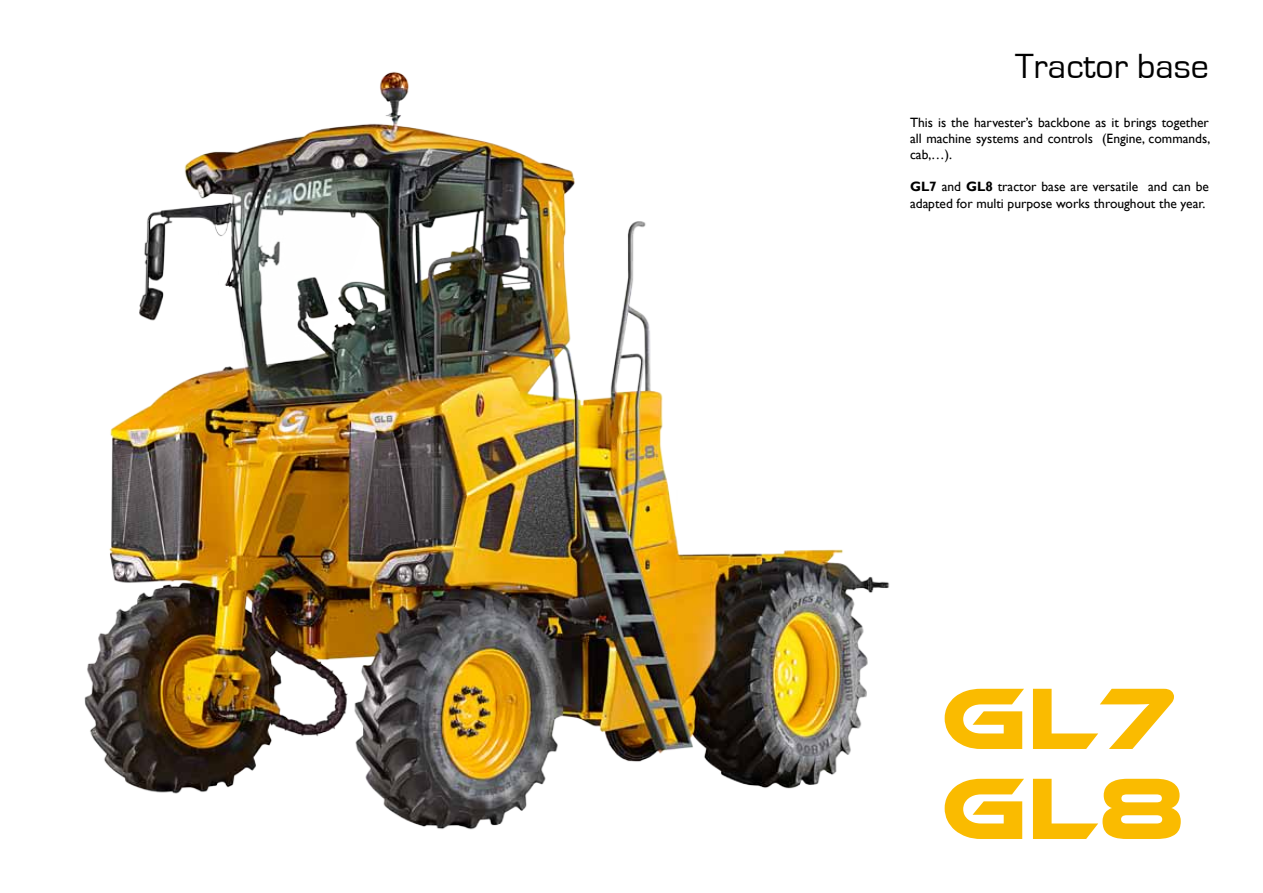
<style>
.page{position:relative;width:1263px;height:893px;background:#fff}
.page>*{position:absolute;margin:0;border:0;box-sizing:border-box;transform-origin:0 0}
.t1{font:90px/90px "Ethnocentric Rg";color:#fabb00}
.t2{font:36px "Eurostile";color:#000}
.t3{font:13.5px/16.2px "Gill Sans";color:#000;text-align:justify}
.s1{font-weight:700}
</style>
<div class="page">
<img style="left:84px;top:72px;width:806px;height:758px">
<h2 class="t2" style="left:1015px;top:47px;width:195px">Tractor base</h2>
<p class="t3" style="left:910px;top:114px;width:302px">This is the harvester’s backbone as it brings together all machine systems and controls (Engine, commands, cab,…).</p>
<p class="t3" style="left:910px;top:179px;width:300px"><span class="s1">GL7</span> and <span class="s1">GL8</span> tractor base are versatile and can be adapted for multi purpose works throughout the year.</p>
<h1 class="t1" style="left:941px;top:673px;width:245px">GL7<br>GL8</h1>
</div>
